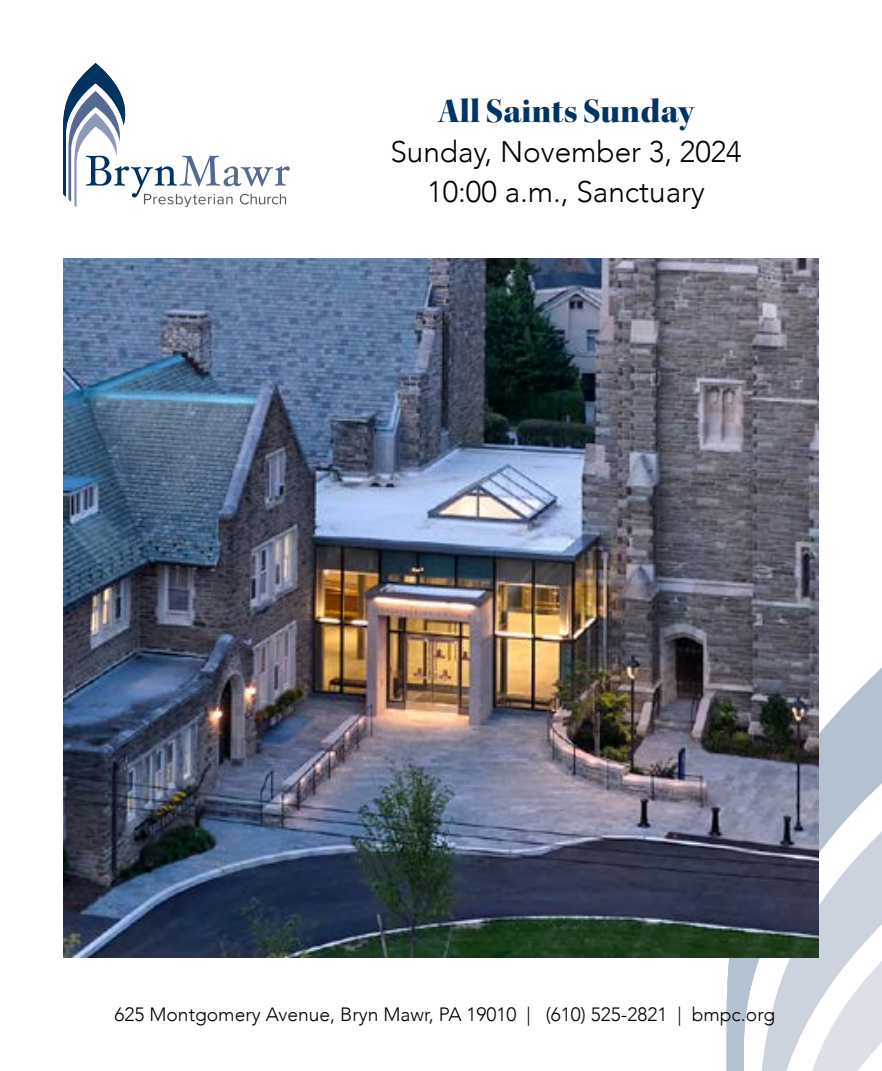
<style>
.page{position:relative;width:882px;height:1071px;background:#fff}
.page>*{position:absolute;margin:0;border:0;box-sizing:border-box;transform-origin:0 0}
.t1{font:35px "Kepler Std Black Disp";color:#036}
.t2{font:300 29.75px/40.2px "Avenir";color:#000;text-align:center}
.t3{font:300 19.25px "Avenir";color:#000}
</style>
<div class="page">
<svg style="left:727px;top:667px;width:155px;height:404px"></svg>
<svg style="left:63px;top:63px;width:227px;height:144px"></svg>
<img style="left:63px;top:258px;width:756px;height:700px">
<h1 class="t1" style="left:438px;top:90px;width:257px">All Saints Sunday</h1>
<h2 class="t2" style="left:390px;top:132px;width:353px">Sunday, November 3, 2024<br>10:00 a.m., Sanctuary</h2>
<p class="t3" style="left:114px;top:1003px;width:662px">625 Montgomery Avenue, Bryn Mawr, PA 19010 | (610) 525-2821 | bmpc.org</p>
</div>
